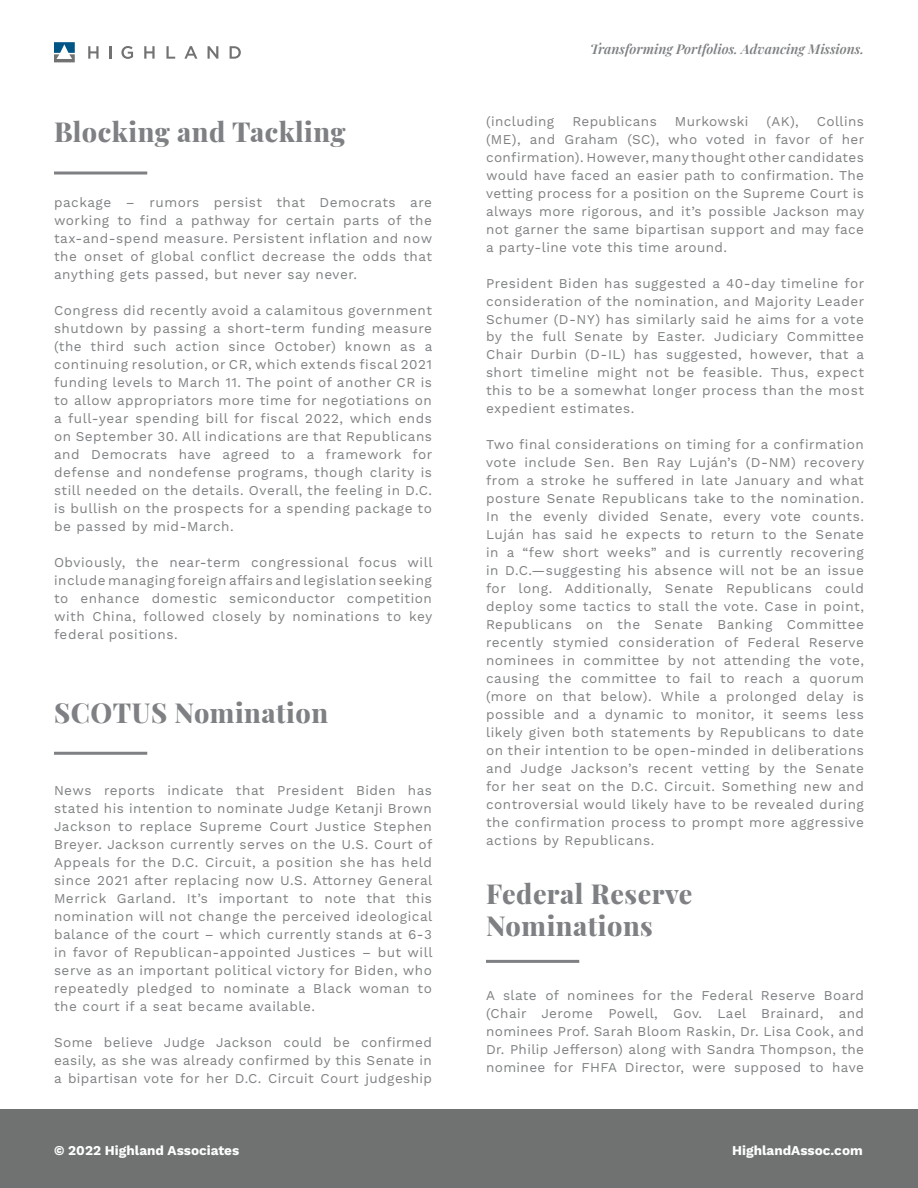
<style>
.page{position:relative;width:918px;height:1188px;background:#fff}
.page>*{position:absolute;margin:0;border:0;box-sizing:border-box;transform-origin:0 0}
.t1{font:800 27px/32.4px "Playfair Display";letter-spacing:.02em;color:#7e8083}
.t2{font:13.5px/18px "Work Sans";letter-spacing:.04em;color:#7e8083;text-align:justify}
.t3{font:italic 600 13.5px "Playfair Display";color:#7e8083}
.t4{font:700 13.5px "Work Sans";color:#fff}
</style>
<div class="page">
<svg style="left:54px;top:42px;width:21px;height:20px"></svg>
<svg style="left:88px;top:46px;width:11px;height:13px"></svg>
<svg style="left:110px;top:46px;width:2px;height:13px"></svg>
<svg style="left:121px;top:46px;width:12px;height:13px"></svg>
<svg style="left:144px;top:46px;width:11px;height:13px"></svg>
<svg style="left:166px;top:46px;width:9px;height:13px"></svg>
<svg style="left:184px;top:46px;width:13px;height:13px"></svg>
<svg style="left:208px;top:46px;width:10px;height:13px"></svg>
<svg style="left:230px;top:46px;width:11px;height:13px"></svg>
<div style="left:0;top:1109px;width:918px;height:79px;background:#707272"></div>
<hr style="left:54px;top:172px;width:93px;height:3px;background:#7e8083">
<hr style="left:54px;top:752px;width:93px;height:3px;background:#7e8083">
<hr style="left:486px;top:960px;width:93px;height:3px;background:#7e8083">
<h1 class="t1" style="left:54px;top:114px;width:293px">Blocking and Tackling</h1>
<p class="t2" style="left:54px;top:194px;width:380px">package – rumors persist that Democrats are working to find a pathway for certain parts of the tax-and-spend measure. Persistent inflation and now the onset of global conflict decrease the odds that anything gets passed, but never say never.</p>
<p class="t2" style="left:54px;top:302px;width:380px">Congress did recently avoid a calamitous government shutdown by passing a short-term funding measure (the third such action since October) known as a continuing resolution, or CR, which extends fiscal 2021 funding levels to March 11. The point of another CR is to allow appropriators more time for negotiations on a full-year spending bill for fiscal 2022, which ends on September 30. All indications are that Republicans and Democrats have agreed to a framework for defense and nondefense programs, though clarity is still needed on the details. Overall, the feeling in D.C. is bullish on the prospects for a spending package to be passed by mid-March.</p>
<p class="t2" style="left:54px;top:554px;width:380px">Obviously, the near-term congressional focus will include managing foreign affairs and legislation seeking to enhance domestic semiconductor competition with China, followed closely by nominations to key federal positions.</p>
<h1 class="t1" style="left:54px;top:694px;width:276px">SCOTUS Nomination</h1>
<p class="t2" style="left:54px;top:782px;width:380px">News reports indicate that President Biden has stated his intention to nominate Judge Ketanji Brown Jackson to replace Supreme Court Justice Stephen Breyer. Jackson currently serves on the U.S. Court of Appeals for the D.C. Circuit, a position she has held since 2021 after replacing now U.S. Attorney General Merrick Garland. It’s important to note that this nomination will not change the perceived ideological balance of the court – which currently stands at 6-3 in favor of Republican-appointed Justices – but will serve as an important political victory for Biden, who repeatedly pledged to nominate a Black woman to the court if a seat became available.</p>
<p class="t2" style="left:54px;top:1034px;width:380px">Some believe Judge Jackson could be confirmed easily, as she was already confirmed by this Senate in a bipartisan vote for her D.C. Circuit Court judgeship</p>
<p class="t3" style="left:590px;top:38px;width:275px">Transforming Portfolios. Advancing Missions.</p>
<p class="t2" style="left:486px;top:113px;width:70px">(including</p>
<p class="t2" style="left:572px;top:113px;width:86px">Republicans</p>
<p class="t2" style="left:675px;top:113px;width:75px">Murkowski</p>
<p class="t2" style="left:767px;top:113px;width:34px">(AK),</p>
<p class="t2" style="left:486px;top:113px;width:380px;text-indent:331px">Collins (ME), and Graham (SC), who voted in favor of her confirmation). However, many thought other candidates would have faced an easier path to confirmation. The vetting process for a position on the Supreme Court is always more rigorous, and it’s possible Jackson may not garner the same bipartisan support and may face a party-line vote this time around.</p>
<p class="t2" style="left:486px;top:275px;width:380px">President Biden has suggested a 40-day timeline for consideration of the nomination, and Majority Leader Schumer (D-NY) has similarly said he aims for a vote by the full Senate by Easter. Judiciary Committee Chair Durbin (D-IL) has suggested, however, that a short timeline might not be feasible. Thus, expect this to be a somewhat longer process than the most expedient estimates.</p>
<p class="t2" style="left:486px;top:436px;width:380px">Two final considerations on timing for a confirmation vote include Sen. Ben Ray Luján’s (D-NM) recovery from a stroke he suffered in late January and what posture Senate Republicans take to the nomination.<br>In the evenly divided Senate, every vote counts.<br>Luján has said he expects to return to the Senate in a “few short weeks” and is currently recovering in D.C.—suggesting his absence will not be an issue for long. Additionally, Senate Republicans could deploy some tactics to stall the vote. Case in point, Republicans on the Senate Banking Committee recently stymied consideration of Federal Reserve nominees in committee by not attending the vote, causing the committee to fail to reach a quorum (more on that below). While a prolonged delay is possible and a dynamic to monitor, it seems less likely given both statements by Republicans to date on their intention to be open-minded in deliberations and Judge Jackson’s recent vetting by the Senate for her seat on the D.C. Circuit. Something new and controversial would likely have to be revealed during the confirmation process to prompt more aggressive actions by Republicans.</p>
<h1 class="t1" style="left:486px;top:875px;width:208px">Federal Reserve<br>Nominations</h1>
<p class="t2" style="left:486px;top:987px;width:380px">A slate of nominees for the Federal Reserve Board (Chair Jerome Powell, Gov. Lael Brainard, and nominees Prof. Sarah Bloom Raskin, Dr. Lisa Cook, and Dr. Philip Jefferson) along with Sandra Thompson, the nominee for FHFA Director, were supposed to have</p>
<p class="t4" style="left:54px;top:1143px;width:187px">© 2022 Highland Associates</p>
<p class="t4" style="left:732px;top:1143px;width:132px">HighlandAssoc.com</p>
</div>
